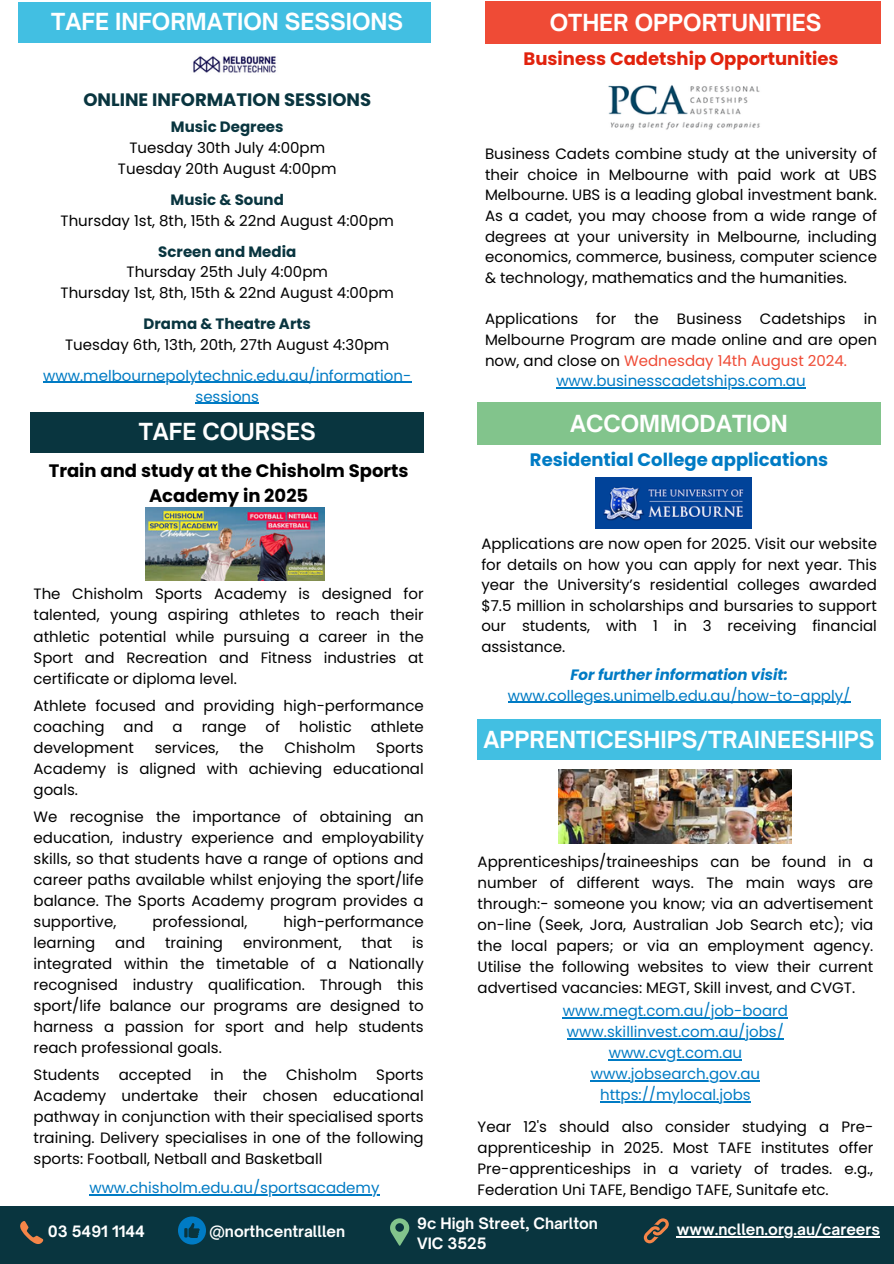
<style>
.page{position:relative;width:894px;height:1264px;background:#fff}
.page>*{position:absolute;margin:0;border:0;box-sizing:border-box;transform-origin:0 0}
.t1{font:700 22.5px "Open Sauce One";color:#fff}
.t2{font:700 18px/25px "Poppins";color:#000;text-align:center}
.t3{font:700 18px "Poppins";color:#007bc4}
.t4{font:700 18px "Poppins";color:#e1220d}
.t5{font:700 18px "Poppins";color:#09353f}
.t6{font:15px/21px "Poppins";color:#000;text-align:justify}
.t7{font:15px/20.7px "Poppins";color:#007bc4;text-align:center}
.t8{font:700 15px/20.2px "Open Sauce One";color:#fff}
.t9{font:700 15px "Poppins";color:#09353f}
.t10{font:italic 700 15px "Poppins";color:#007bc4}
.s1{color:#ef4b36}
</style>
<div class="page">
<div style="left:0;top:1206px;width:893px;height:57px;background:#09353f"></div>
<svg style="left:20px;top:1221px;width:23px;height:23px"></svg>
<svg style="left:390px;top:1218px;width:19px;height:28px"></svg>
<svg style="left:178px;top:1216px;width:28px;height:28px"></svg>
<svg style="left:643px;top:1218px;width:25px;height:24px"></svg>
<div style="left:31px;top:412px;width:392px;height:41px;background:#09353f"></div>
<hr style="left:43px;top:381px;width:368px;height:2px;background:#007bc4">
<hr style="left:195px;top:402px;width:64px;height:1px;background:#007bc4">
<div style="left:18px;top:2px;width:413px;height:41px;background:#42bfe2"></div>
<img style="left:193px;top:56px;width:83px;height:17px">
<img style="left:145px;top:507px;width:179px;height:73px">
<div style="left:485px;top:2px;width:395px;height:42px;background:#ef4b36"></div>
<hr style="left:508px;top:701px;width:342px;height:1px;background:#007bc4">
<img style="left:595px;top:477px;width:156px;height:52px">
<div style="left:477px;top:402px;width:403px;height:43px;background:#82c48c"></div>
<div style="left:477px;top:719px;width:403px;height:41px;background:#42bfe2"></div>
<img style="left:558px;top:769px;width:233px;height:74px">
<img style="left:608px;top:85px;width:152px;height:45px">
<hr style="left:676px;top:1236px;width:203px;height:1px;background:#fff">
<hr style="left:89px;top:1194px;width:290px;height:1px;background:#007bc4">
<hr style="left:562px;top:1017px;width:225px;height:1px;background:#007bc4">
<hr style="left:567px;top:1038px;width:216px;height:1px;background:#007bc4">
<hr style="left:608px;top:1059px;width:134px;height:1px;background:#007bc4">
<hr style="left:590px;top:1080px;width:170px;height:1px;background:#007bc4">
<hr style="left:600px;top:1101px;width:150px;height:1px;background:#007bc4">
<hr style="left:556px;top:387px;width:249px;height:1px;background:#007bc4">
<p class="t1" style="left:51px;top:8px;width:353px">TAFE INFORMATION SESSIONS</p>
<p class="t5" style="left:83px;top:87px;width:289px">ONLINE INFORMATION SESSIONS</p>
<p class="t9" style="left:171px;top:116px;width:114px">Music Degrees</p>
<p class="t6" style="left:129px;top:137px;width:197px">Tuesday 30th July 4:00pm</p>
<p class="t6" style="left:118px;top:158px;width:220px">Tuesday 20th August 4:00pm</p>
<p class="t9" style="left:170px;top:189px;width:115px">Music &amp; Sound</p>
<p class="t6" style="left:61px;top:210px;width:335px">Thursday 1st, 8th, 15th &amp; 22nd August 4:00pm</p>
<p class="t9" style="left:158px;top:241px;width:139px">Screen and Media</p>
<p class="t6" style="left:126px;top:261px;width:203px">Thursday 25th July 4:00pm</p>
<p class="t6" style="left:61px;top:282px;width:335px">Thursday 1st, 8th, 15th &amp; 22nd August 4:00pm</p>
<h1 class="t9" style="left:144px;top:313px;width:169px">Drama &amp; Theatre Arts</h1>
<h3 class="t6" style="left:65px;top:334px;width:325px">Tuesday 6th, 13th, 20th, 27th August 4:30pm</h3>
<p class="t7" style="left:43px;top:365px;width:369px">www.melbournepolytechnic.edu.au/information&shy;sessions</p>
<h3 class="t1" style="left:139px;top:418px;width:178px">TAFE COURSES</h3>
<h1 class="t2" style="left:49px;top:458px;width:361px">Train and study at the Chisholm Sports<br>Academy in 2025</h1>
<p class="t6" style="left:34px;top:583px;width:391px">The Chisholm Sports Academy is designed for talented, young aspiring athletes to reach their athletic potential while pursuing a career in the Sport and Recreation and Fitness industries at certificate or diploma level.</p>
<h2 class="t6" style="left:34px;top:694px;width:391px">Athlete focused and providing high-performance coaching</h2>
<h2 class="t6" style="left:123px;top:715px;width:31px">and</h2>
<h2 class="t6" style="left:172px;top:715px;width:12px">a</h2>
<h2 class="t6" style="left:202px;top:715px;width:46px">range</h2>
<h2 class="t6" style="left:265px;top:715px;width:16px">of</h2>
<h2 class="t6" style="left:299px;top:715px;width:54px">holistic</h2>
<h2 class="t6" style="left:370px;top:715px;width:54px">athlete</h2>
<h2 class="t6" style="left:34px;top:736px;width:102px">development</h2>
<h2 class="t6" style="left:155px;top:736px;width:66px">services,</h2>
<h2 class="t6" style="left:239px;top:736px;width:26px">the</h2>
<h2 class="t6" style="left:284px;top:736px;width:73px">Chisholm</h2>
<h2 class="t6" style="left:34px;top:736px;width:391px;text-indent:342px">Sports Academy is aligned with achieving educational goals.</h2>
<p class="t6" style="left:34px;top:805px;width:391px">We recognise the importance of obtaining an education, industry experience and employability skills, so that students have a range of options and career paths available whilst enjoying the sport/life balance. The Sports Academy program provides a supportive,</p>
<p class="t6" style="left:152px;top:910px;width:96px">professional,</p>
<p class="t6" style="left:283px;top:910px;width:142px">high-performance</p>
<p class="t6" style="left:34px;top:931px;width:391px;text-indent:378px">is integrated within the timetable of a Nationally recognised industry qualification. Through this sport/life balance our programs are designed to harness a passion for sport and help students reach professional goals.</p>
<p class="t6" style="left:34px;top:1063px;width:68px">Students</p>
<p class="t6" style="left:119px;top:1063px;width:74px">accepted</p>
<p class="t6" style="left:210px;top:1063px;width:15px">in</p>
<p class="t6" style="left:243px;top:1063px;width:26px">the</p>
<p class="t6" style="left:286px;top:1063px;width:73px">Chisholm</p>
<p class="t6" style="left:34px;top:931px;width:63px">learning</p>
<p class="t6" style="left:115px;top:931px;width:31px">and</p>
<p class="t6" style="left:165px;top:931px;width:59px">training</p>
<p class="t6" style="left:243px;top:931px;width:100px">environment,</p>
<p class="t6" style="left:361px;top:931px;width:32px">that</p>
<p class="t6" style="left:34px;top:1063px;width:391px;text-indent:342px">Sports Academy undertake their chosen educational pathway in conjunction with their specialised sports training. Delivery specialises in one of the following sports: Football, Netball and Basketball</p>
<p class="t7" style="left:89px;top:1177px;width:291px">www.chisholm.edu.au/sportsacademy</p>
<p class="t1" style="left:549px;top:8px;width:273px">OTHER OPPORTUNITIES</p>
<p class="t4" style="left:523px;top:46px;width:316px">Business Cadetship Opportunities</p>
<h4 class="t6" style="left:485px;top:143px;width:393px">Business Cadets combine study at the university of their choice in Melbourne with paid work at UBS Melbourne. UBS is a leading global investment bank.<br>As a cadet, you may choose from a wide range of degrees at your university in Melbourne, including economics, commerce, business, computer science &amp; technology, mathematics and the humanities.</h4>
<p class="t6" style="left:485px;top:308px;width:393px">Applications for the Business Cadetships in Melbourne Program are made online and are open now, and close on <span class="s1">Wednesday 14th August 2024.</span></p>
<h4 class="t7" style="left:556px;top:370px;width:251px">www.businesscadetships.com.au</h4>
<h1 class="t1" style="left:570px;top:409px;width:219px">ACCOMMODATION</h1>
<p class="t3" style="left:530px;top:447px;width:300px">Residential College applications</p>
<p class="t6" style="left:481px;top:533px;width:397px;line-height:20.5px">Applications are now open for 2025. Visit our website for details on how you can apply for next year. This year the University’s residential colleges awarded $7.5 million in scholarships and bursaries to support our students, with 1 in 3 receiving financial assistance.</p>
<p class="t10" style="left:570px;top:664px;width:219px">For further information visit:</p>
<h1 class="t7" style="left:508px;top:685px;width:344px">www.colleges.unimelb.edu.au/how-to-apply/</h1>
<p class="t1" style="left:483px;top:725px;width:392px">APPRENTICESHIPS/TRAINEESHIPS</p>
<p class="t6" style="left:477px;top:851px;width:397px">Apprenticeships/traineeships can be found in a number of different ways. The main ways are through:- someone you know; via an advertisement on-line (Seek, Jora, Australian Job Search etc); via the local papers; or via an employment agency.<br>Utilise the following websites to view their current advertised vacancies: MEGT, Skill invest, and CVGT.</p>
<p class="t7" style="left:562px;top:1000px;width:227px">www.megt.com.au/job-board</p>
<p class="t7" style="left:567px;top:1021px;width:218px">www.skillinvest.com.au/jobs/</p>
<p class="t7" style="left:608px;top:1042px;width:135px">www.cvgt.com.au</p>
<p class="t7" style="left:590px;top:1063px;width:171px">www.jobsearch.gov.au</p>
<p class="t7" style="left:600px;top:1084px;width:152px">https://mylocal.jobs</p>
<p class="t6" style="left:477px;top:1115px;width:397px">Year 12's should also consider studying a Pre&shy;apprenticeship in 2025. Most TAFE institutes offer Pre-apprenticeships in a variety of trades. e.g., Federation Uni TAFE, Bendigo TAFE, Sunitafe etc.</p>
<p class="t8" style="left:48px;top:1220px;width:99px">03 5491 1144</p>
<p class="t8" style="left:209px;top:1220px;width:137px">@northcentralllen</p>
<h1 class="t8" style="left:417px;top:1212px;width:182px">9c High Street, Charlton<br>VIC 3525</h1>
<p class="t8" style="left:676px;top:1219px;width:205px">www.ncllen.org.au/careers</p>
</div>
